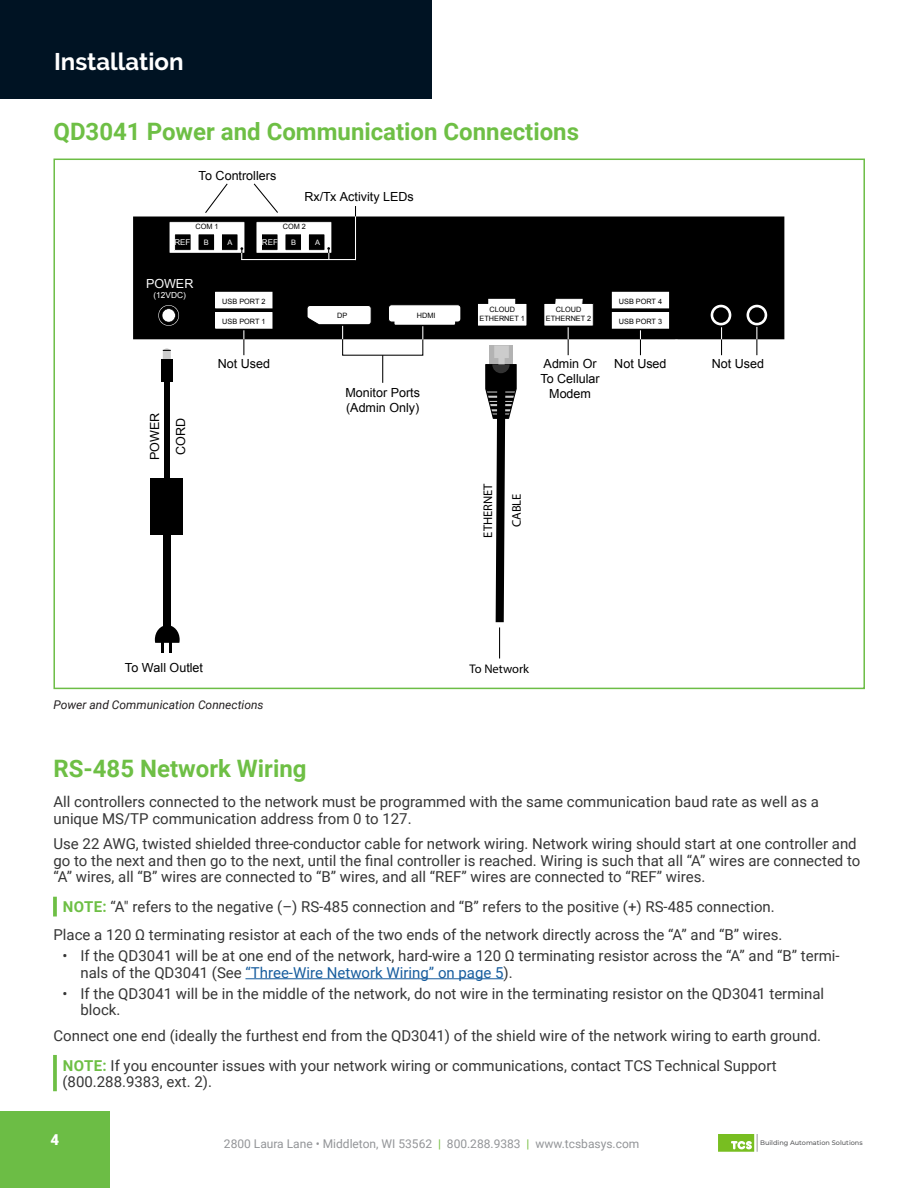
<style>
.page{position:relative;width:918px;height:1188px;background:#fff}
.page>*{position:absolute;margin:0;border:0;box-sizing:border-box;transform-origin:0 0}
.Heading_2{font:700 24px "Roboto";color:#6ebf45}
.t1{font:700 24px "Raleway";color:#fff}
.Paragraph{font:15px/16.5px "Roboto";color:#363636}
.Note_Paragraph{font:15px/16.5px "Roboto";color:#363636}
.t2{font:15px "Roboto";color:#fff}
.t3{font:12.6px/26.2px "Arial";color:#000;text-align:center}
.t4{font:12.6px "Myriad Pro";color:#000}
.t5{font:12.6px "Arial";color:#fcfcfc}
.t6{font:12px "Roboto";color:#939598}
.Picture_Caption{font:italic 12px "Roboto";color:#231f20}
.t7{font:8.4px "Arial";color:#fff}
.t8{font:7.95px "Arial";color:#fff}
.t9{font:7.5px "Arial";color:#fff}
.t10{font:7.35px/8.9px "Arial";color:#000;text-align:center}
.t11{font:500 6.6px "Montserrat";color:#58595b}
.s1{font-weight:700;color:#6ebf45}
.s2{color:#175d9e}
.s3{color:#77be42}
</style>
<div class="page">
<svg style="left:718px;top:1134px;width:40px;height:18px"></svg>
<div style="left:0;top:1111px;width:110px;height:54px;background:#6cbd45"></div>
<hr style="left:917px;top:1110px;width:1px;height:54px;background:#6cbd45">
<div style="left:0;top:1164px;width:110px;height:24px;background:#6cbd45"></div>
<div style="left:0;top:0;width:432px;height:99px;background:#001323"></div>
<svg style="left:53px;top:897px;width:4px;height:19px"></svg>
<hr style="left:245px;top:978px;width:259px;height:1px;background:#175d9e">
<svg style="left:53px;top:1055px;width:4px;height:36px"></svg>
<div style="left:133px;top:217px;width:651px;height:122px;background:#000"></div>
<div style="left:216px;top:292px;width:56px;height:16px;background:#fff"></div>
<div style="left:216px;top:313px;width:56px;height:15px;background:#fff"></div>
<div style="left:215px;top:312px;width:57px;height:17px;border:1px solid #fff"></div>
<div style="left:612px;top:292px;width:57px;height:16px;background:#fff"></div>
<div style="left:612px;top:313px;width:57px;height:15px;background:#fff"></div>
<div style="left:612px;top:312px;width:57px;height:17px;border:1px solid #fff"></div>
<div style="left:544px;top:303px;width:49px;height:23px;background:#fff"></div>
<div style="left:543px;top:303px;width:51px;height:24px;border:1px solid #000"></div>
<svg style="left:554px;top:298px;width:29px;height:7px"></svg>
<div style="left:477px;top:303px;width:50px;height:23px;background:#fff"></div>
<div style="left:477px;top:303px;width:51px;height:24px;border:1px solid #000"></div>
<div style="left:489px;top:299px;width:26px;height:13px;background:#fff"></div>
<div style="left:388px;top:305px;width:73px;height:17px;background:#fff;border-radius:3px"></div>
<div style="left:388px;top:304px;width:73px;height:19px;border:1px solid #000;border-radius:3px"></div>
<div style="left:394px;top:317px;width:61px;height:8px;background:#fff"></div>
<svg style="left:158px;top:305px;width:21px;height:21px"></svg>
<div style="left:169px;top:222px;width:76px;height:31px;background:#fff"></div>
<div style="left:169px;top:221px;width:76px;height:33px;border:1px solid #000"></div>
<div style="left:175px;top:234px;width:16px;height:16px;background:#000"></div>
<div style="left:174px;top:234px;width:17px;height:17px;border:1px solid #fff"></div>
<div style="left:198px;top:234px;width:17px;height:16px;background:#000"></div>
<div style="left:198px;top:234px;width:17px;height:17px;border:1px solid #fff"></div>
<div style="left:221px;top:234px;width:17px;height:16px;background:#000"></div>
<div style="left:221px;top:234px;width:17px;height:17px;border:1px solid #fff"></div>
<div style="left:256px;top:222px;width:76px;height:31px;background:#fff"></div>
<div style="left:256px;top:221px;width:76px;height:33px;border:1px solid #000"></div>
<div style="left:262px;top:234px;width:16px;height:16px;background:#000"></div>
<div style="left:261px;top:234px;width:17px;height:17px;border:1px solid #fff"></div>
<div style="left:285px;top:234px;width:17px;height:16px;background:#000"></div>
<div style="left:285px;top:234px;width:17px;height:17px;border:1px solid #fff"></div>
<div style="left:308px;top:234px;width:17px;height:16px;background:#000"></div>
<div style="left:308px;top:234px;width:17px;height:17px;border:1px solid #fff"></div>
<svg style="left:253px;top:183px;width:25px;height:30px"></svg>
<svg style="left:205px;top:183px;width:23px;height:30px"></svg>
<hr style="left:355px;top:215px;width:1px;height:45px;background:#fff">
<hr style="left:241px;top:259px;width:115px;height:1px;background:#fff">
<svg style="left:711px;top:305px;width:20px;height:50px"></svg>
<svg style="left:640px;top:330px;width:1px;height:25px"></svg>
<svg style="left:243px;top:330px;width:1px;height:25px"></svg>
<svg style="left:747px;top:305px;width:20px;height:50px"></svg>
<svg style="left:568px;top:327px;width:1px;height:28px"></svg>
<svg style="left:306px;top:304px;width:118px;height:79px"></svg>
<svg style="left:240px;top:247px;width:3px;height:13px"></svg>
<svg style="left:327px;top:247px;width:3px;height:12px"></svg>
<svg style="left:485px;top:346px;width:32px;height:276px"></svg>
<hr style="left:499px;top:627px;width:1px;height:31px;background:#000">
<svg style="left:163px;top:348px;width:8px;height:16px"></svg>
<div style="left:161px;top:359px;width:12px;height:21px;background:#000"></div>
<div style="left:164px;top:376px;width:5px;height:113px;background:#000"></div>
<div style="left:163px;top:532px;width:8px;height:95px;background:#000"></div>
<svg style="left:155px;top:625px;width:25px;height:28px"></svg>
<div style="left:150px;top:479px;width:33px;height:56px;background:#000"></div>
<h1 class="t1" style="left:54px;top:47px;width:131px">Installation</h1>
<p class="Heading_2" style="left:53px;top:115px;width:527px">QD3041 Power and Communication Connections</p>
<p class="t3" style="left:199px;top:163px;width:79px">To Controllers</p>
<p class="t3" style="left:304px;top:183px;width:111px">Rx/Tx Activity LEDs</p>
<p class="t10" style="left:195px;top:222px;width:25px">COM 1</p>
<p class="t10" style="left:283px;top:222px;width:25px">COM 2</p>
<p class="t9" style="left:227px;top:237px;width:6px">A</p>
<p class="t8" style="left:175px;top:237px;width:18px">REF</p>
<p class="t9" style="left:204px;top:237px;width:6px">B</p>
<p class="t8" style="left:262px;top:237px;width:18px">REF</p>
<p class="t9" style="left:291px;top:237px;width:6px">B</p>
<p class="t9" style="left:315px;top:237px;width:6px">A</p>
<p class="t5" style="left:146px;top:275px;width:49px">POWER</p>
<p class="t7" style="left:153px;top:289px;width:34px">(12VDC)</p>
<p class="t10" style="left:222px;top:297px;width:45px">USB PORT 2</p>
<p class="t10" style="left:222px;top:318px;width:45px">USB PORT 1</p>
<p class="t10" style="left:337px;top:311px;width:12px">DP</p>
<p class="t10" style="left:417px;top:311px;width:20px">HDMI</p>
<p class="t10" style="left:480px;top:305px;width:47px">CLOUD<br>ETHERNET 1</p>
<p class="t10" style="left:546px;top:305px;width:47px">CLOUD<br>ETHERNET 2</p>
<p class="t10" style="left:619px;top:297px;width:45px">USB PORT 4</p>
<p class="t10" style="left:619px;top:318px;width:45px">USB PORT 3</p>
<p class="t3" style="left:142px;top:460px;width:49px;rotate:-90deg">POWER<br>CORD</p>
<p class="t3" style="left:218px;top:351px;width:54px">Not Used</p>
<p class="t3" style="left:544px;top:351px;width:54px">Admin Or</p>
<p class="t3" style="left:614px;top:351px;width:54px">Not Used</p>
<p class="t3" style="left:541px;top:366px;width:61px">To Cellular</p>
<p class="t3" style="left:345px;top:379px;width:76px">Monitor Ports</p>
<p class="t3" style="left:549px;top:381px;width:43px">Modem</p>
<p class="t3" style="left:346px;top:394px;width:75px">(Admin Only)</p>
<p class="t4" style="left:480px;top:538px;width:56px;rotate:-90deg">ETHERNET</p>
<p class="t4" style="left:509px;top:527px;width:35px;rotate:-90deg">CABLE</p>
<p class="t3" style="left:712px;top:351px;width:54px">Not Used</p>
<p class="t3" style="left:125px;top:655px;width:80px">To Wall Outlet</p>
<p class="Picture_Caption" style="left:53px;top:696px;width:212px">Power and Communication Connections</p>
<p class="t4" style="left:470px;top:661px;width:61px">To Network</p>
<p class="Heading_2" style="left:53px;top:752px;width:255px">RS-485 Network Wiring</p>
<p class="Paragraph" style="left:53px;top:793px;width:767px">All controllers connected to the network must be programmed with the same communication baud rate as well as a unique MS/TP communication address from 0 to 127.</p>
<p class="Paragraph" style="left:53px;top:835px;width:808px">Use 22 AWG, twisted shielded three-conductor cable for network wiring. Network wiring should start at one controller and go to the next and then go to the next, until the final controller is reached. Wiring is such that all “A” wires are connected to “A” wires, all “B” wires are connected to “B” wires, and all “REF” wires are connected to “REF” wires.</p>
<p class="Note_Paragraph" style="left:63px;top:898px;width:714px"><span class="s1">NOTE:</span> “A" refers to the negative (–) RS-485 connection and “B” refers to the positive (+) RS-485 connection.</p>
<p class="Paragraph" style="left:53px;top:926px;width:731px">Place a 120 Ω terminating resistor at each of the two ends of the network directly across the “A” and “B” wires.</p>
<p class="Paragraph" style="left:80px;top:947px;width:761px;text-indent:-18px">• If the QD3041 will be at one end of the network, hard-wire a 120 Ω terminating resistor across the “A” and “B” termi&shy;nals of the QD3041 (See <span class="s2">“Three-Wire Network Wiring” on page 5</span>).</p>
<p class="Paragraph" style="left:80px;top:985px;width:745px;text-indent:-18px">• If the QD3041 will be in the middle of the network, do not wire in the terminating resistor on the QD3041 terminal block.</p>
<p class="Paragraph" style="left:53px;top:1027px;width:769px">Connect one end (ideally the furthest end from the QD3041) of the shield wire of the network wiring to earth ground.</p>
<p class="Note_Paragraph" style="left:62px;top:1057px;width:716px"><span class="s1">NOTE:</span> If you encounter issues with your network wiring or communications, contact TCS Technical Support (800.288.9383, ext. 2).</p>
<p class="t2" style="left:51px;top:1130px;width:10px">4</p>
<p class="t6" style="left:224px;top:1135px;width:417px">2800 Laura Lane • Middleton, WI 53562 <span class="s3">|</span> 800.288.9383 <span class="s3">|</span> www.tcsbasys.com</p>
<p class="t11" style="left:760px;top:1138px;width:104px">Building Automation Solutions</p>
</div>
